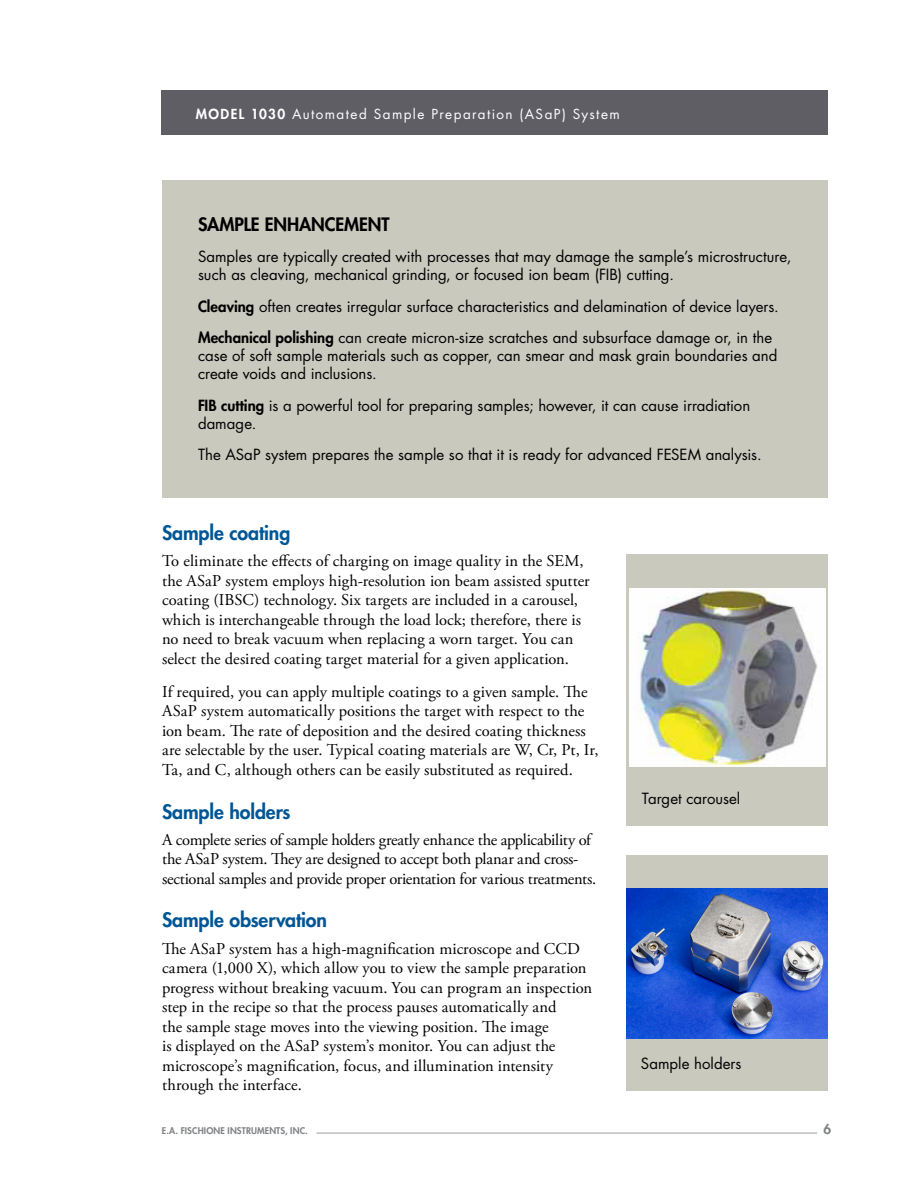
<style>
.page{position:relative;width:918px;height:1188px;background:#fff}
.page>*{position:absolute;margin:0;border:0;box-sizing:border-box;transform-origin:0 0}
.Body_Main_Head_Blue{font:800 19.5px "Futura Std";letter-spacing:-.005em;color:#005695}
.Callout_Box_Header_B{font:800 18px "Futura Std";letter-spacing:-.005em;color:#000}
.Body_Copy{font:16.5px/19.5px "Adobe Garamond Pro";color:#000}
.Body_Copy-2{font:16.5px/19.5px "Adobe Garamond Pro";letter-spacing:-.02em;color:#000}
.Callout_Box_Text_Bla{font:15px/18px "Futura Std";color:#000}
.Callout_Box_Text_Whi{font:15px "Futura Std";color:#000}
.t1{font:13.5px "Futura Std";letter-spacing:.105em;color:#fff}
.t2{font:800 13.5px "Futura Std";color:#808285}
.t3{font:800 9px "Futura Std";letter-spacing:.015em;color:#808285}
.s1{font-weight:800}
</style>
<div class="page">
<hr style="left:316px;top:1132px;width:501px;height:2px;background:#bcbec0">
<div style="left:162px;top:90px;width:666px;height:45px;background:#5f5e65"></div>
<div style="left:627px;top:554px;width:201px;height:272px;background:#cac9be"></div>
<img style="left:630px;top:589px;width:195px;height:178px">
<div style="left:162px;top:180px;width:666px;height:317px;background:#cac9be"></div>
<div style="left:627px;top:855px;width:201px;height:236px;background:#cac9be"></div>
<img style="left:627px;top:888px;width:201px;height:151px">
<p class="t1" style="left:196px;top:106px;width:425px"><span class="s1">MODEL 1030</span> Automated Sample Preparation (ASaP) System</p>
<p class="Callout_Box_Header_B" style="left:198px;top:213px;width:193px">SAMPLE ENHANCEMENT</p>
<p class="Callout_Box_Text_Bla" style="left:198px;top:248px;width:595px">Samples are typically created with processes that may damage the sample’s microstructure, such as cleaving, mechanical grinding, or focused ion beam (FIB) cutting.</p>
<p class="Callout_Box_Text_Bla" style="left:198px;top:298px;width:582px"><span class="s1">Cleaving</span> often creates irregular surface characteristics and delamination of device layers.</p>
<p class="Callout_Box_Text_Bla" style="left:198px;top:329px;width:581px"><span class="s1">Mechanical polishing</span> can create micron-size scratches and subsurface damage or, in the case of soft sample materials such as copper, can smear and mask grain boundaries and create voids and inclusions.</p>
<p class="Callout_Box_Text_Bla" style="left:198px;top:397px;width:554px"><span class="s1">FIB cutting</span> is a powerful tool for preparing samples; however, it can cause irradiation damage.</p>
<p class="Callout_Box_Text_Bla" style="left:198px;top:446px;width:565px">The ASaP system prepares the sample so that it is ready for advanced FESEM analysis.</p>
<p class="Body_Main_Head_Blue" style="left:162px;top:521px;width:130px">Sample coating</p>
<p class="Body_Copy" style="left:162px;top:552px;width:429px">To eliminate the effects of charging on image quality in the SEM, the ASaP system employs high-resolution ion beam assisted sputter coating (IBSC) technology. Six targets are included in a carousel, which is interchangeable through the load lock; therefore, there is no need to break vacuum when replacing a worn target. You can select the desired coating target material for a given application.</p>
<p class="Body_Copy" style="left:162px;top:682px;width:438px">If required, you can apply multiple coatings to a given sample. The ASaP system automatically positions the target with respect to the ion beam. The rate of deposition and the desired coating thickness are selectable by the user. Typical coating materials are W, Cr, Pt, Ir, Ta, and C, although others can be easily substituted as required.</p>
<p class="Body_Main_Head_Blue" style="left:162px;top:799px;width:130px">Sample holders</p>
<p class="Body_Copy-2" style="left:162px;top:830px;width:436px">A complete series of sample holders greatly enhance the applicability of the ASaP system. They are designed to accept both planar and cross&shy;sectional samples and provide proper orientation for various treatments.</p>
<p class="Body_Main_Head_Blue" style="left:162px;top:908px;width:167px">Sample observation</p>
<p class="Body_Copy" style="left:162px;top:939px;width:432px">The ASaP system has a high-magnification microscope and CCD camera (1,000 X), which allow you to view the sample preparation progress without breaking vacuum. You can program an inspection step in the recipe so that the process pauses automatically and<br>the sample stage moves into the viewing position. The image<br>is displayed on the ASaP system’s monitor. You can adjust the microscope’s magnification, focus, and illumination intensity through the interface.</p>
<p class="Callout_Box_Text_Whi" style="left:642px;top:788px;width:100px">Target carousel</p>
<p class="Callout_Box_Text_Bla" style="left:641px;top:1055px;width:102px">Sample holders</p>
<p class="t3" style="left:162px;top:1125px;width:148px">E.A. FISCHIONE INSTRUMENTS, INC.</p>
<p class="t2" style="left:824px;top:1120px;width:9px">6</p>
</div>
